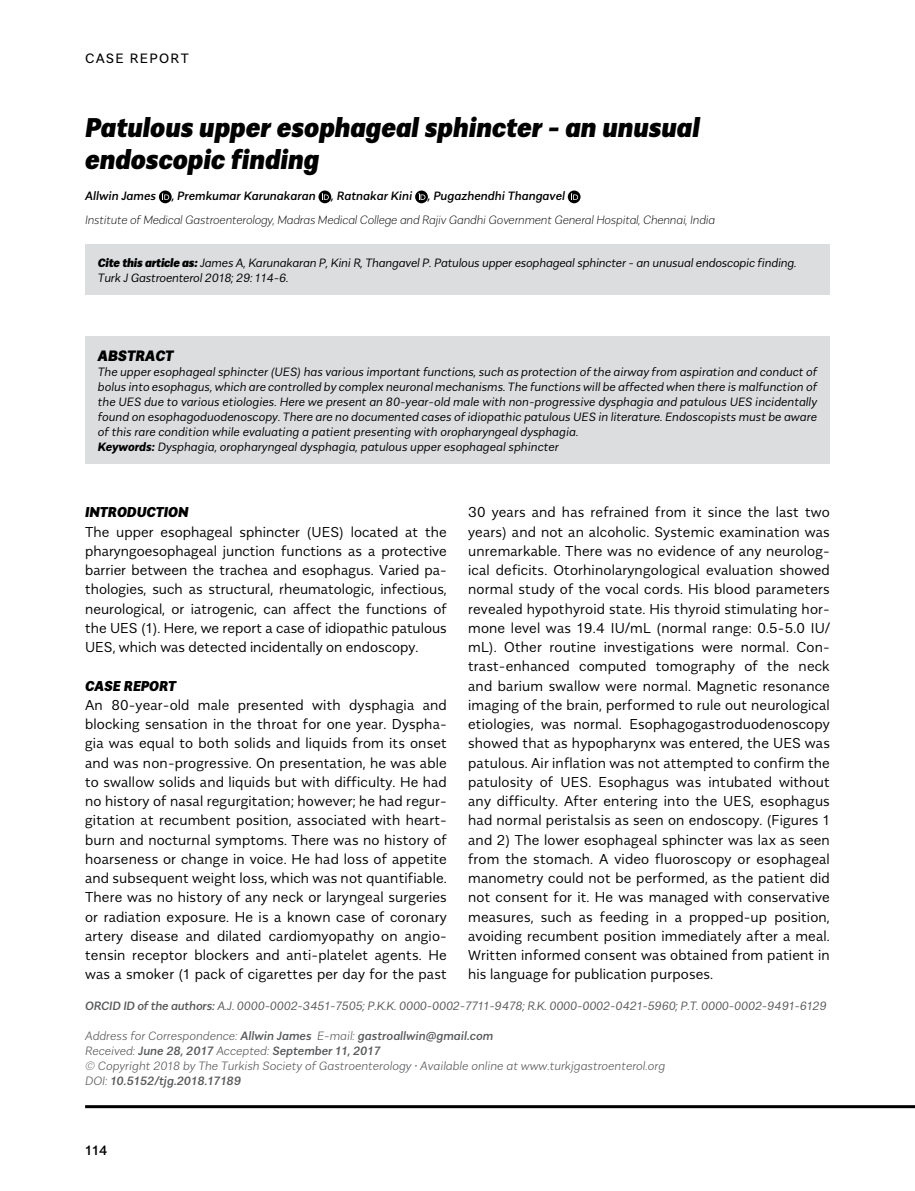
<style>
.page{position:relative;width:915px;height:1191px;background:#fff}
.page>*{position:absolute;margin:0;border:0;box-sizing:border-box;transform-origin:0 0}
.t1{font:italic 900 27px/31.5px "Alergia Normal";color:#000}
.t2{font:italic 900 15px "Alergia Normal";color:#000}
.t3{font:300 14.25px/19.2px "Alergia Normal";letter-spacing:.01em;color:#000;text-align:justify}
.t4{font:italic 900 14.25px "Alergia Normal";color:#000}
.t5{font:13.5px "Alergia Normal";letter-spacing:.1em;color:#000}
.t6{font:500 13.5px "Alergia Normal";color:#000}
.t7{font:italic 300 12px/15px "Alergia Normal";color:#000}
.t8{font:italic 200 12px/15px "Alergia Normal";color:#58595b}
.t9{font:italic 300 12px "Alergia Normal";letter-spacing:-.015em;color:#58595b}
.t10{font:italic 300 expanded 12px "Alergia Normal";letter-spacing:-.015em;color:#000}
.t11{font:italic 500 12px "Alergia Normal";color:#000}
.s1{font-weight:900}
.s2{font-weight:700}
.s3{font-weight:500}
</style>
<div class="page">
<svg style="left:159px;top:190px;width:13px;height:13px"></svg>
<svg style="left:162px;top:193px;width:7px;height:7px"></svg>
<svg style="left:318px;top:190px;width:13px;height:13px"></svg>
<svg style="left:322px;top:193px;width:7px;height:7px"></svg>
<svg style="left:415px;top:190px;width:13px;height:13px"></svg>
<svg style="left:418px;top:193px;width:7px;height:7px"></svg>
<svg style="left:567px;top:190px;width:13px;height:13px"></svg>
<svg style="left:571px;top:193px;width:7px;height:7px"></svg>
<div style="left:85px;top:336px;width:744px;height:127px;background:#dcddde"></div>
<hr style="left:85px;top:1105px;width:829px;height:3px;background:#000">
<div style="left:85px;top:244px;width:744px;height:50px;background:#dcddde"></div>
<p class="t5" style="left:85px;top:48px;width:105px">CASE REPORT</p>
<h1 class="t1" style="left:85px;top:109px;width:616px">Patulous upper esophageal sphincter - an unusual endoscopic finding</h1>
<p class="t11" style="left:85px;top:187px;width:73px">Allwin James</p>
<p class="t11" style="left:172px;top:187px;width:145px">, Premkumar Karunakaran</p>
<p class="t11" style="left:331px;top:187px;width:83px">, Ratnakar Kini</p>
<p class="t11" style="left:428px;top:187px;width:139px">, Pugazhendhi Thangavel</p>
<p class="t10" style="left:85px;top:210px;width:631px">Institute of Medical Gastroenterology, Madras Medical College and Rajiv Gandhi Government General Hospital, Chennai, India</p>
<p class="t7" style="left:98px;top:254px;width:700px"><span class="s1">Cite this article as:</span> James A, Karunakaran P, Kini R, Thangavel P. Patulous upper esophageal sphincter - an unusual endoscopic finding.<br>Turk J Gastroenterol 2018; 29: 114-6.</p>
<p class="t2" style="left:98px;top:343px;width:77px">ABSTRACT</p>
<p class="t7" style="left:98px;top:363px;width:720px">The upper esophageal sphincter (UES) has various important functions, such as protection of the airway from aspiration and conduct of bolus into esophagus, which are controlled by complex neuronal mechanisms. The functions will be affected when there is malfunction of the UES due to various etiologies. Here we present an 80-year-old male with non-progressive dysphagia and patulous UES incidentally found on esophagoduodenoscopy. There are no documented cases of idiopathic patulous UES in literature. Endoscopists must be aware of this rare condition while evaluating a patient presenting with oropharyngeal dysphagia.<br><span class="s2">Keywords:</span> Dysphagia, oropharyngeal dysphagia, patulous upper esophageal sphincter</p>
<p class="t4" style="left:85px;top:501px;width:105px">INTRODUCTION</p>
<p class="t3" style="left:85px;top:521px;width:363px">The upper esophageal sphincter (UES) located at the pharyngoesophageal junction functions as a protective barrier between the trachea and esophagus. Varied pa&shy;thologies, such as structural, rheumatologic, infectious, neurological, or iatrogenic, can affect the functions of the UES (1). Here, we report a case of idiopathic patulous UES, which was detected incidentally on endoscopy.</p>
<p class="t4" style="left:85px;top:674px;width:92px">CASE REPORT</p>
<p class="t3" style="left:85px;top:694px;width:363px">An 80-year-old male presented with dysphagia and blocking sensation in the throat for one year. Dyspha&shy;gia was equal to both solids and liquids from its onset and was non-progressive. On presentation, he was able to swallow solids and liquids but with difficulty. He had no history of nasal regurgitation; however; he had regur&shy;gitation at recumbent position, associated with heart&shy;burn and nocturnal symptoms. There was no history of hoarseness or change in voice. He had loss of appetite and subsequent weight loss, which was not quantifiable.<br>There was no history of any neck or laryngeal surgeries or radiation exposure. He is a known case of coronary artery disease and dilated cardiomyopathy on angio&shy;tensin receptor blockers and anti-platelet agents. He was a smoker (1 pack of cigarettes per day for the past</p>
<p class="t3" style="left:468px;top:501px;width:363px">30 years and has refrained from it since the last two years) and not an alcoholic. Systemic examination was unremarkable. There was no evidence of any neurolog&shy;ical deficits. Otorhinolaryngological evaluation showed normal study of the vocal cords. His blood parameters revealed hypothyroid state. His thyroid stimulating hor&shy;mone level was 19.4 IU/mL (normal range: 0.5-5.0 IU/ mL). Other routine investigations were normal. Con&shy;trast-enhanced computed tomography of the neck and barium swallow were normal. Magnetic resonance imaging of the brain, performed to rule out neurological etiologies, was normal. Esophagogastroduodenoscopy showed that as hypopharynx was entered, the UES was patulous. Air inflation was not attempted to confirm the patulosity of UES. Esophagus was intubated without any difficulty. After entering into the UES, esophagus had normal peristalsis as seen on endoscopy. (Figures 1 and 2) The lower esophageal sphincter was lax as seen from the stomach. A video fluoroscopy or esophageal manometry could not be performed, as the patient did not consent for it. He was managed with conservative measures, such as feeding in a propped-up position, avoiding recumbent position immediately after a meal.<br>Written informed consent was obtained from patient in his language for publication purposes.</p>
<p class="t9" style="left:85px;top:996px;width:742px"><span class="s3">ORCID ID of the authors:</span> A.J. 0000-0002-3451-7505; P.K.K. 0000-0002-7711-9478; R.K. 0000-0002-0421-5960; P.T. 0000-0002-9491-6129</p>
<p class="t8" style="left:85px;top:1027px;width:581px">Address for Correspondence: <span class="s3">Allwin James</span> E-mail: <span class="s3">gastroallwin@gmail.com<br></span>Received: <span class="s3">June 28, 2017</span> Accepted: <span class="s3">September 11, 2017<br></span>© Copyright 2018 by The Turkish Society of Gastroenterology • Available online at www.turkjgastroenterol.org DOI: <span class="s3">10.5152/tjg.2018.17189</span></p>
<p class="t6" style="left:85px;top:1139px;width:24px">114</p>
</div>
